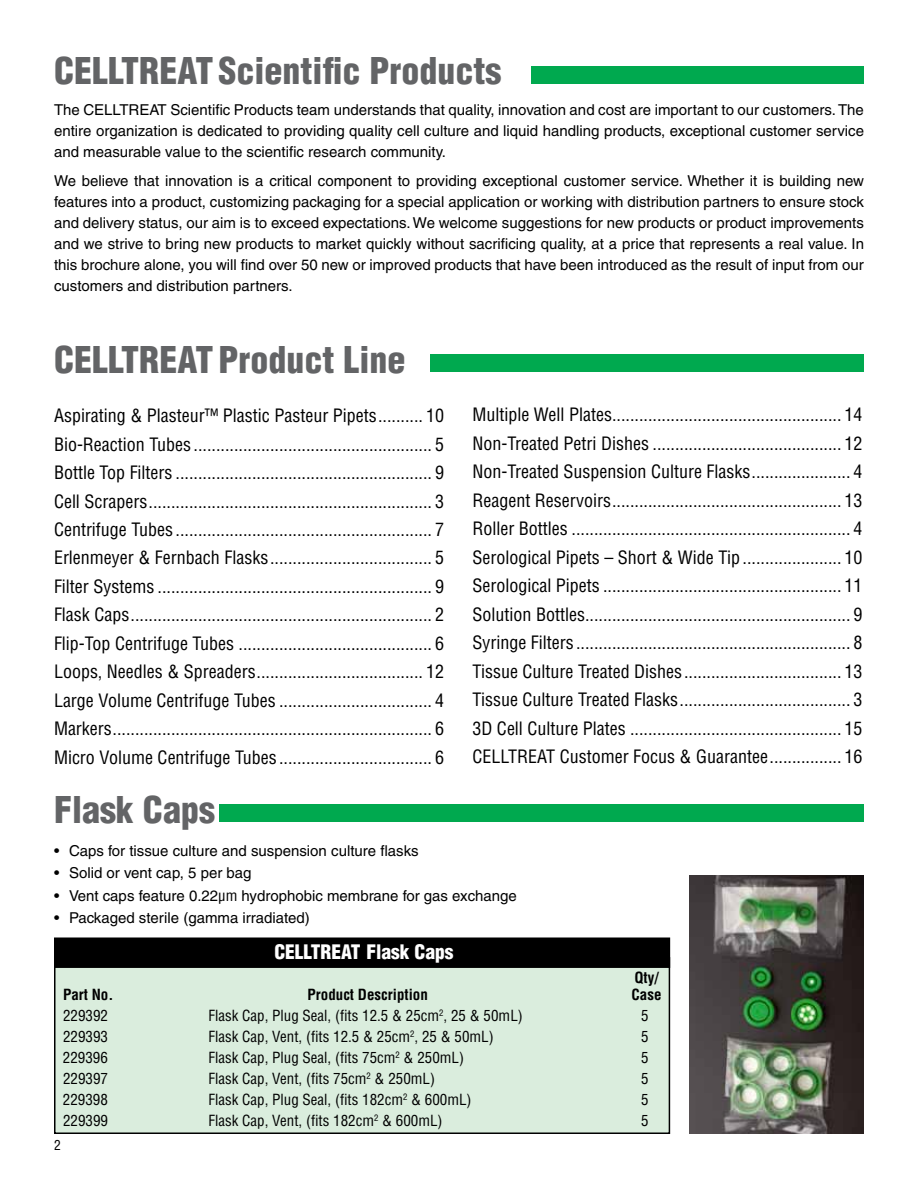
<style>
.page{position:relative;width:918px;height:1188px;background:#fff}
.page>*{position:absolute;margin:0;border:0;box-sizing:border-box;transform-origin:0 0}
.t1{font:900 condensed 36px "Helvetica";color:#636466}
.t2{font:900 condensed 19.5px "Helvetica";color:#fff}
.t3{font:condensed 18px/28.5px "Helvetica";color:#000;text-align:justify}
.t4{font:15px/21px "Helvetica";color:#000;text-align:justify}
.t5{font:condensed 15px "Helvetica";color:#000}
.t6{font:700 condensed 15px "Helvetica";color:#000}
.t7{font:condensed 13.5px "Helvetica";color:#000}
.s1{font-stretch:condensed}
</style>
<div class="page">
<div style="left:531px;top:66px;width:333px;height:18px;background:#00a94f"></div>
<img style="left:689px;top:875px;width:175px;height:259px">
<div style="left:430px;top:354px;width:434px;height:18px;background:#00a94f"></div>
<div style="left:220px;top:804px;width:644px;height:18px;background:#00a94f"></div>
<div style="left:55px;top:958px;width:614px;height:175px;background:#daeddd"></div>
<div style="left:54px;top:957px;width:616px;height:177px;border:2px solid #000"></div>
<div style="left:55px;top:938px;width:614px;height:29px;background:#000"></div>
<div style="left:54px;top:938px;width:616px;height:30px;border:2px solid #000"></div>
<h1 class="t1" style="left:54px;top:49px;width:449px">CELLTREAT Scientific Products</h1>
<p class="t4" style="left:54px;top:99px;width:812px">The CELLTREAT Scientific Products team understands that quality, innovation and cost are important to our customers. The entire organization is dedicated to providing quality cell culture and liquid handling products, exceptional customer service and measurable value to the scientific research community.</p>
<p class="t4" style="left:54px;top:170px;width:812px">We believe that innovation is a critical component to providing exceptional customer service. Whether it is building new features into a product, customizing packaging for a special application or working with distribution partners to ensure stock and delivery status, our aim is to exceed expectations. We welcome suggestions for new products or product improvements and we strive to bring new products to market quickly without sacrificing quality, at a price that represents a real value. In this brochure alone, you will find over 50 new or improved products that have been introduced as the result of input from our customers and distribution partners.</p>
<h1 class="t1" style="left:54px;top:337px;width:353px">CELLTREAT Product Line</h1>
<p class="t3" style="left:54px;top:401px;width:392px">Aspirating &amp; Plasteur™ Plastic Pasteur Pipets.......... 10<br>Bio-Reaction Tubes ..................................................... 5<br>Bottle Top Filters ......................................................... 9<br>Cell Scrapers............................................................... 3<br>Centrifuge Tubes ......................................................... 7<br>Erlenmeyer &amp; Fernbach Flasks.................................... 5<br>Filter Systems ............................................................. 9<br>Flask Caps................................................................... 2<br>Flip-Top Centrifuge Tubes ........................................... 6<br>Loops, Needles &amp; Spreaders..................................... 12<br>Large Volume Centrifuge Tubes .................................. 4<br>Markers....................................................................... 6<br>Micro Volume Centrifuge Tubes .................................. 6</p>
<p class="t3" style="left:472px;top:400px;width:392px">Multiple Well Plates................................................... 14<br>Non-Treated Petri Dishes .......................................... 12<br>Non-Treated Suspension Culture Flasks...................... 4<br>Reagent Reservoirs................................................... 13<br>Roller Bottles .............................................................. 4<br>Serological Pipets – Short &amp; Wide Tip ...................... 10<br>Serological Pipets ..................................................... 11<br>Solution Bottles........................................................... 9<br>Syringe Filters ............................................................. 8<br>Tissue Culture Treated Dishes................................... 13<br>Tissue Culture Treated Flasks...................................... 3<br>3D Cell Culture Plates ............................................... 15<br>CELLTREAT Customer Focus &amp; Guarantee................ 16</p>
<h1 class="t1" style="left:54px;top:787px;width:162px">Flask Caps</h1>
<p class="t4" style="left:54px;top:840px;width:366px">• Caps for tissue culture and suspension culture flasks</p>
<p class="t4" style="left:54px;top:863px;width:199px">• Solid or vent cap, 5 per bag</p>
<p class="t4" style="left:54px;top:885px;width:464px">• Vent caps feature 0.22<span class="s1">µm</span> hydrophobic membrane for gas exchange</p>
<p class="t4" style="left:54px;top:908px;width:257px">• Packaged sterile (gamma irradiated)</p>
<p class="t2" style="left:274px;top:940px;width:181px">CELLTREAT Flask Caps</p>
<p class="t6" style="left:634px;top:969px;width:26px">Qty/</p>
<p class="t6" style="left:63px;top:985px;width:52px">Part No.</p>
<p class="t6" style="left:308px;top:985px;width:122px">Product Description</p>
<p class="t6" style="left:632px;top:985px;width:31px">Case</p>
<p class="t5" style="left:63px;top:1006px;width:46px">229392</p>
<p class="t5" style="left:208px;top:1006px;width:316px">Flask Cap, Plug Seal, (fits 12.5 &amp; 25cm<sup>2</sup>, 25 &amp; 50mL)</p>
<p class="t5" style="left:641px;top:1006px;width:9px">5</p>
<p class="t5" style="left:63px;top:1027px;width:46px">229393</p>
<p class="t5" style="left:209px;top:1027px;width:287px">Flask Cap, Vent, (fits 12.5 &amp; 25cm<sup>2</sup>, 25 &amp; 50mL)</p>
<p class="t5" style="left:641px;top:1027px;width:9px">5</p>
<p class="t5" style="left:63px;top:1048px;width:46px">229396</p>
<p class="t5" style="left:208px;top:1048px;width:257px">Flask Cap, Plug Seal, (fits 75cm<sup>2</sup> &amp; 250mL)</p>
<p class="t5" style="left:641px;top:1048px;width:9px">5</p>
<p class="t5" style="left:63px;top:1069px;width:46px">229397</p>
<p class="t5" style="left:209px;top:1069px;width:228px">Flask Cap, Vent, (fits 75cm<sup>2</sup> &amp; 250mL)</p>
<p class="t5" style="left:641px;top:1069px;width:9px">5</p>
<p class="t5" style="left:63px;top:1090px;width:46px">229398</p>
<p class="t5" style="left:208px;top:1090px;width:265px">Flask Cap, Plug Seal, (fits 182cm<sup>2</sup> &amp; 600mL)</p>
<p class="t5" style="left:641px;top:1090px;width:9px">5</p>
<p class="t5" style="left:63px;top:1111px;width:46px">229399</p>
<p class="t5" style="left:209px;top:1111px;width:236px">Flask Cap, Vent, (fits 182cm<sup>2</sup> &amp; 600mL)</p>
<p class="t5" style="left:641px;top:1111px;width:9px">5</p>
<p class="t7" style="left:54px;top:1136px;width:8px">2</p>
</div>
